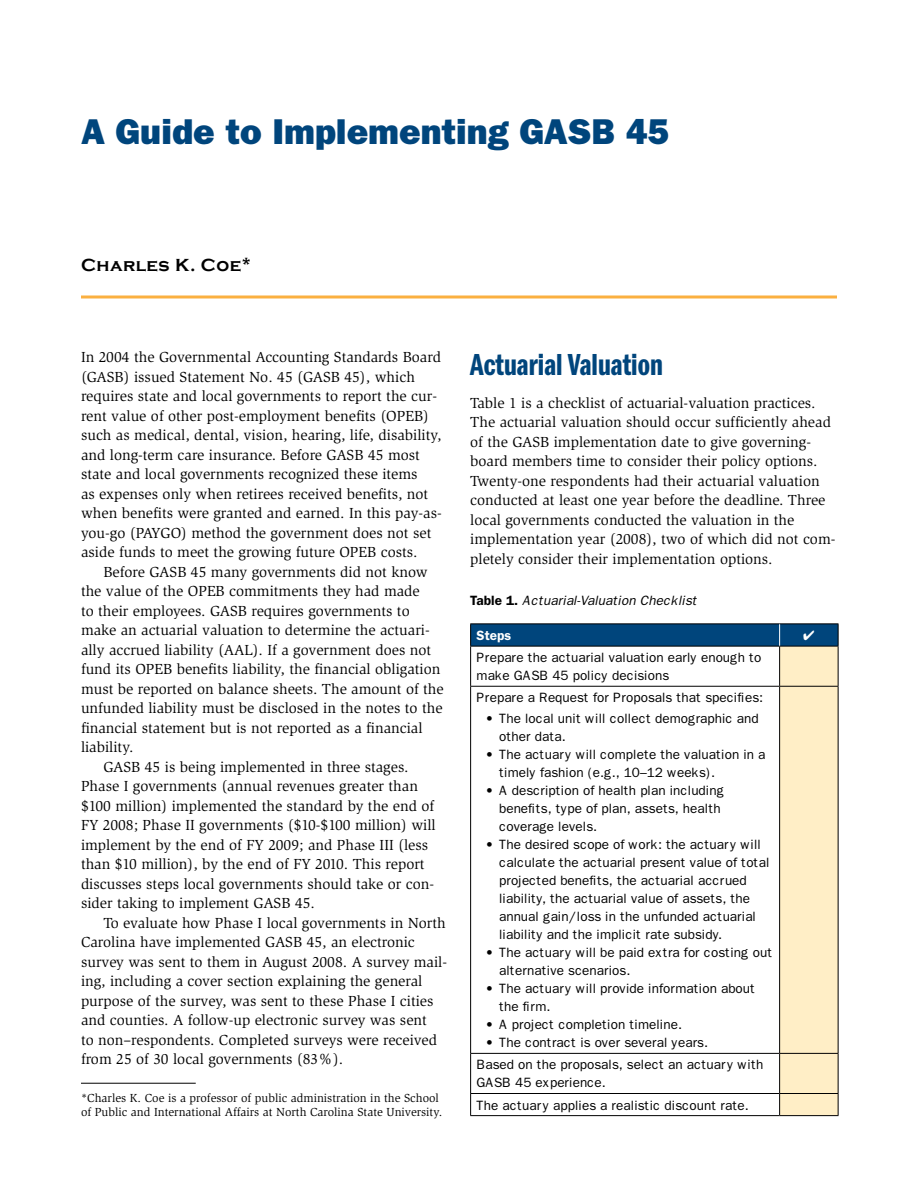
<style>
.page{position:relative;width:918px;height:1188px;background:#fff}
.page>*{position:absolute;margin:0;border:0;box-sizing:border-box;transform-origin:0 0}
.t1{font:800 36px "Franklin Gothic";color:#00457c}
.t2{font:31.5px "Franklin Gothic Demi Cmpr";color:#00457c}
.t3{font:700 18px "Copperplate Gothic";letter-spacing:.025em;color:#000}
.t4{font:15px/19.5px "Slimbach";color:#000}
.t5{font:13.5px/18px "Franklin Gothic";color:#000}
.t6{font:italic 13.5px "Franklin Gothic";color:#000}
.t7{font:600 13.5px "Franklin Gothic";color:#fff}
.t8{font:12px/14.4px "Slimbach";color:#000}
.s1{font-weight:600;font-style:normal}
</style>
<div class="page">
<hr style="left:81px;top:296px;width:756px;height:2px;background:#fbb040">
<hr style="left:81px;top:1083px;width:115px;height:1px;background:#000">
<hr style="left:470px;top:623px;width:310px;height:1px;background:#000">
<hr style="left:780px;top:623px;width:58px;height:1px;background:#000">
<svg style="left:470px;top:624px;width:369px;height:492px"></svg>
<h1 class="t1" style="left:81px;top:110px;width:590px">A Guide to Implementing GASB 45</h1>
<p class="t3" style="left:81px;top:255px;width:171px">Charles K. Coe*</p>
<p class="t4" style="left:81px;top:348px;width:362px">In 2004 the Governmental Accounting Standards Board (GASB) issued Statement No. 45 (GASB 45), which requires state and local governments to report the cur&shy;rent value of other post-employment benefits (OPEB) such as medical, dental, vision, hearing, life, disability, and long-term care insurance. Before GASB 45 most state and local governments recognized these items<br>as expenses only when retirees received benefits, not when benefits were granted and earned. In this pay-as&shy;you-go (PAYGO) method the government does not set aside funds to meet the growing future OPEB costs.</p>
<p class="t4" style="left:104px;top:562px;width:326px">Before GASB 45 many governments did not know</p>
<p class="t4" style="left:81px;top:582px;width:340px">the value of the OPEB commitments they had made</p>
<p class="t4" style="left:81px;top:601px;width:330px">to their employees. GASB requires governments to</p>
<p class="t4" style="left:81px;top:621px;width:350px">make an actuarial valuation to determine the actuari-</p>
<p class="t4" style="left:81px;top:640px;width:352px">ally accrued liability (AAL). If a government does not</p>
<p class="t4" style="left:81px;top:660px;width:361px">fund its OPEB benefits liability, the financial obligation</p>
<p class="t4" style="left:81px;top:679px;width:364px">must be reported on balance sheets. The amount of the</p>
<p class="t4" style="left:81px;top:699px;width:363px">unfunded liability must be disclosed in the notes to the</p>
<p class="t4" style="left:81px;top:718px;width:343px">financial statement but is not reported as a financial</p>
<p class="t4" style="left:81px;top:738px;width:54px">liability.</p>
<p class="t4" style="left:104px;top:757px;width:307px">GASB 45 is being implemented in three stages.</p>
<p class="t4" style="left:81px;top:777px;width:339px">Phase I governments (annual revenues greater than</p>
<p class="t4" style="left:81px;top:796px;width:355px">$100 million) implemented the standard by the end of</p>
<p class="t4" style="left:81px;top:816px;width:356px">FY 2008; Phase II governments ($10-$100 million) will</p>
<p class="t4" style="left:81px;top:835px;width:349px">implement by the end of FY 2009; and Phase III (less</p>
<p class="t4" style="left:81px;top:855px;width:345px">than $10 million), by the end of FY 2010. This report</p>
<p class="t4" style="left:81px;top:874px;width:355px">discusses steps local governments should take or con-</p>
<p class="t4" style="left:81px;top:894px;width:235px">sider taking to implement GASB 45.</p>
<p class="t4" style="left:104px;top:913px;width:344px">To evaluate how Phase I local governments in North</p>
<p class="t4" style="left:81px;top:933px;width:335px">Carolina have implemented GASB 45, an electronic</p>
<p class="t4" style="left:81px;top:952px;width:368px">survey was sent to them in August 2008. A survey mail-</p>
<p class="t4" style="left:81px;top:972px;width:343px">ing, including a cover section explaining the general</p>
<p class="t4" style="left:81px;top:991px;width:354px">purpose of the survey, was sent to these Phase I cities</p>
<p class="t4" style="left:81px;top:1011px;width:347px">and counties. A follow-up electronic survey was sent</p>
<p class="t4" style="left:81px;top:1030px;width:358px">to non–respondents. Completed surveys were received</p>
<p class="t4" style="left:81px;top:1050px;width:264px">from 25 of 30 local governments (83%).</p>
<p class="t8" style="left:81px;top:1090px;width:363px">*Charles K. Coe is a professor of public administration in the School of Public and International Affairs at North Carolina State University.</p>
<h2 class="t2" style="left:470px;top:347px;width:194px">Actuarial Valuation</h2>
<p class="t4" style="left:470px;top:393px;width:367px">Table 1 is a checklist of actuarial-valuation practices.<br>The actuarial valuation should occur sufficiently ahead of the GASB implementation date to give governing&shy;board members time to consider their policy options.<br>Twenty-one respondents had their actuarial valuation conducted at least one year before the deadline. Three local governments conducted the valuation in the implementation year (2008), two of which did not com&shy;pletely consider their implementation options.</p>
<p class="t6" style="left:470px;top:593px;width:228px"><span class="s1">Table 1.</span> Actuarial-Valuation Checklist</p>
<p class="t7" style="left:477px;top:627px;width:36px">Steps</p>
<p class="t5" style="left:477px;top:649px;width:286px">Prepare the actuarial valuation early enough to make GASB 45 policy decisions</p>
<p class="t5" style="left:477px;top:689px;width:288px">Prepare a Request for Proposals that specifies:</p>
<p class="t5" style="left:499px;top:710px;width:261px;text-indent:-14px">• The local unit will collect demographic and other data.</p>
<p class="t5" style="left:499px;top:746px;width:268px;text-indent:-14px">• The actuary will complete the valuation in a timely fashion (e.g., 10–12 weeks).</p>
<p class="t5" style="left:499px;top:782px;width:227px;text-indent:-14px">• A description of health plan including benefits, type of plan, assets, health coverage levels.</p>
<p class="t5" style="left:499px;top:836px;width:272px;text-indent:-14px">• The desired scope of work: the actuary will calculate the actuarial present value of total projected benefits, the actuarial accrued liability, the actuarial value of assets, the annual gain/loss in the unfunded actuarial liability and the implicit rate subsidy.</p>
<p class="t5" style="left:499px;top:944px;width:275px;text-indent:-14px">• The actuary will be paid extra for costing out alternative scenarios.</p>
<p class="t5" style="left:499px;top:980px;width:258px;text-indent:-14px">• The actuary will provide information about the firm.</p>
<p class="t5" style="left:486px;top:1016px;width:198px">• A project completion timeline.</p>
<p class="t5" style="left:477px;top:1032px;width:288px;line-height:22.2px;text-indent:9px">• The contract is over several years.<br>Based on the proposals, select an actuary with</p>
<p class="t5" style="left:477px;top:1072px;width:274px;line-height:22.2px">GASB 45 experience.<br>The actuary applies a realistic discount rate.</p>
</div>
